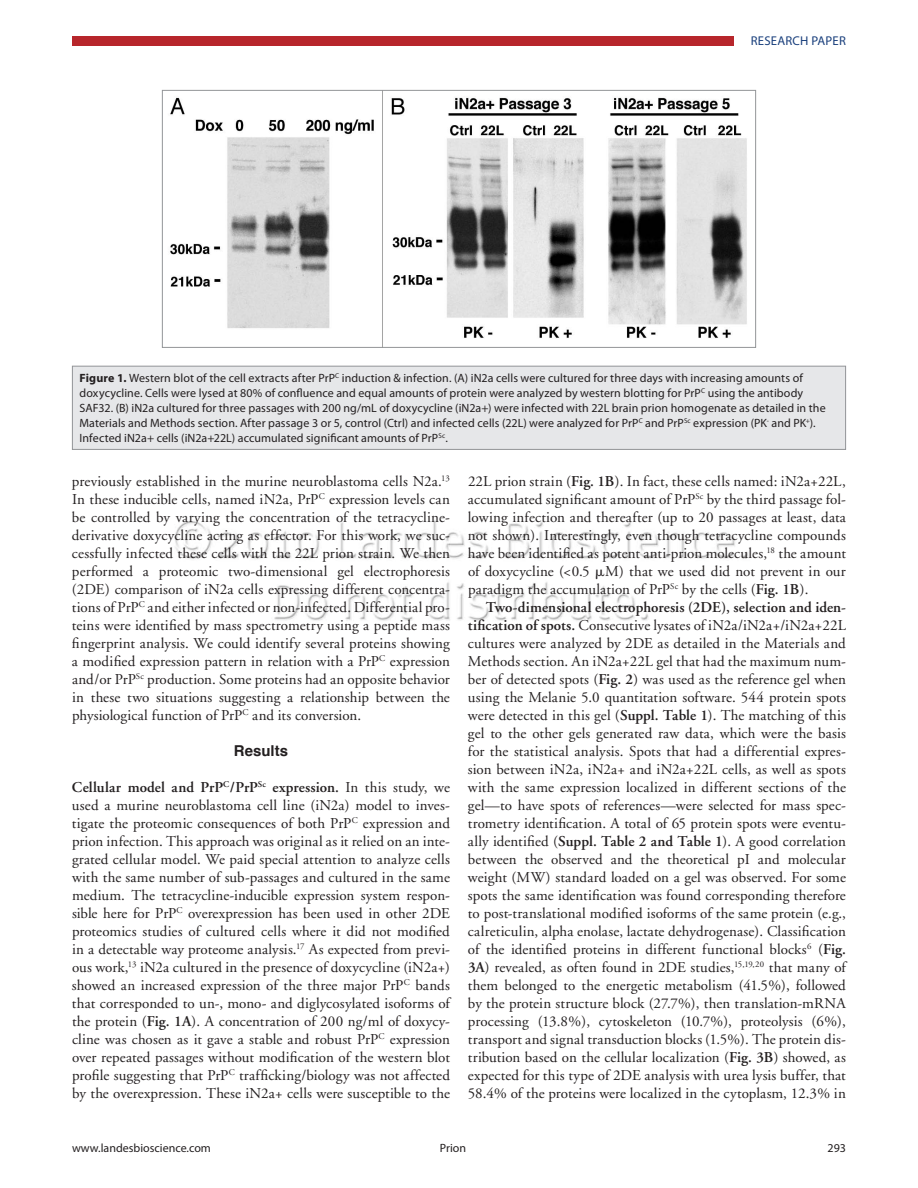
<style>
.page{position:relative;width:918px;height:1188px;background:#fff}
.page>*{position:absolute;margin:0;border:0;box-sizing:border-box;transform-origin:0 0}
.Body_text{font:15px/18px "Adobe Garamond";color:#231f20;text-align:justify}
.Body_text_First_Line{font:15px/18px "Adobe Garamond";letter-spacing:.005em;color:#231f20;text-align:justify}
.Heading{font:700 15px "Helvetica";color:#231f20}
.t1{font:12.75px "Myriad Pro";letter-spacing:.02em;color:#193f7c}
.t2{font:12px/15px "Myriad Pro";letter-spacing:.005em;color:#231f20}
.s1{font-weight:700}
.s2{font-weight:600}
.s3{font-family:"Universal Std Greekw Math Pi"}
</style>
<div class="page">
<img style="left:92px;top:119px;width:734px;height:502px">
<div style="left:72px;top:36px;width:662px;height:10px;background:#b7262b"></div>
<div style="left:72px;top:366px;width:774px;height:83px;background:#e6e7e9"></div>
<div style="left:72px;top:366px;width:774px;height:84px;border:1px solid #939598"></div>
<img style="left:164px;top:92px;width:590px;height:254px">
<div style="left:162px;top:90px;width:594px;height:258px;border:1px solid #939598"></div>
<p class="t1" style="left:751px;top:33px;width:97px">RESEARCH PAPER</p>
<p class="t2" style="left:80px;top:371px;width:748px"><span class="s1">Figure 1.</span> Western blot of the cell extracts after PrP<sup>C</sup> induction &amp; infection. (A) iN2a cells were cultured for three days with increasing amounts of doxycycline. Cells were lysed at 80% of confluence and equal amounts of protein were analyzed by western blotting for PrP<sup>C</sup> using the antibody SAF32. (B) iN2a cultured for three passages with 200 ng/mL of doxycycline (iN2a+) were infected with 22L brain prion homogenate as detailed in the Materials and Methods section. After passage 3 or 5, control (Ctrl) and infected cells (22L) were analyzed for PrP<sup>C</sup> and PrP<sup>Sc</sup> expression (PK<sup>-</sup> and PK<sup>+</sup>).<br>Infected iN2a+ cells (iN2a+22L) accumulated significant amounts of PrP<sup>Sc</sup>.</p>
<p class="Body_text" style="left:72px;top:473px;width:380px">previously established in the murine neuroblastoma cells N2a.<sup>13<br></sup>In these inducible cells, named iN2a, PrP<sup>C</sup> expression levels can be controlled by varying the concentration of the tetracycline&shy;derivative doxycycline acting as effector. For this work, we suc&shy;cessfully infected these cells with the 22L prion strain. We then performed a proteomic two-dimensional gel electrophoresis (2DE) comparison of iN2a cells expressing different concentra&shy;tions of PrP<sup>C</sup> and either infected or non-infected. Differential pro&shy;teins were identified by mass spectrometry using a peptide mass fingerprint analysis. We could identify several proteins showing a modified expression pattern in relation with a PrP<sup>C</sup> expression and/or PrP<sup>Sc</sup> production. Some proteins had an opposite behavior in these two situations suggesting a relationship between the physiological function of PrP<sup>C</sup> and its conversion.</p>
<p class="Heading" style="left:234px;top:739px;width:56px">Results</p>
<p class="Body_text_First_Line" style="left:72px;top:779px;width:380px"><span class="s2">Cellular model and PrP</span><sup>C</sup><span class="s2">/PrP</span><sup>Sc</sup> <span class="s2">expression.</span> In this study, we used a murine neuroblastoma cell line (iN2a) model to inves&shy;tigate the proteomic consequences of both PrP<sup>C</sup> expression and prion infection. This approach was original as it relied on an inte&shy;grated cellular model. We paid special attention to analyze cells with the same number of sub-passages and cultured in the same medium. The tetracycline-inducible expression system respon&shy;sible here for PrP<sup>C</sup> overexpression has been used in other 2DE proteomics studies of cultured cells where it did not modified in a detectable way proteome analysis.<sup>17</sup> As expected from previ&shy;ous work,<sup>13</sup> iN2a cultured in the presence of doxycycline (iN2a+) showed an increased expression of the three major PrP<sup>C</sup> bands that corresponded to un-, mono- and diglycosylated isoforms of the protein (<span class="s2">Fig. 1A</span>). A concentration of 200 ng/ml of doxycy&shy;cline was chosen as it gave a stable and robust PrP<sup>C</sup> expression over repeated passages without modification of the western blot profile suggesting that PrP<sup>C</sup> trafficking/biology was not affected by the overexpression. These iN2a+ cells were susceptible to the</p>
<p class="Body_text_First_Line" style="left:468px;top:473px;width:380px">22L prion strain (<span class="s2">Fig. 1B</span>). In fact, these cells named: iN2a+22L, accumulated significant amount of PrP<sup>Sc</sup> by the third passage fol&shy;lowing infection and thereafter (up to 20 passages at least, data not shown). Interestingly, even though tetracycline compounds have been identified as potent anti-prion molecules,<sup>18</sup> the amount of doxycycline (&lt;0.5 <span class="s3">μ</span>M) that we used did not prevent in our paradigm the accumulation of PrP<sup>Sc</sup> by the cells (<span class="s2">Fig. 1B</span>).</p>
<p class="Body_text" style="left:468px;top:599px;width:379px;text-indent:18px"><span class="s2">Two-dimensional electrophoresis (2DE), selection and iden&shy;tification of spots.</span> Consecutive lysates of iN2a/iN2a+/iN2a+22L cultures were analyzed by 2DE as detailed in the Materials and Methods section. An iN2a+22L gel that had the maximum num&shy;ber of detected spots (<span class="s2">Fig. 2</span>) was used as the reference gel when using the Melanie 5.0 quantitation software. 544 protein spots were detected in this gel (<span class="s2">Suppl. Table 1</span>). The matching of this gel to the other gels generated raw data, which were the basis for the statistical analysis. Spots that had a differential expres&shy;sion between iN2a, iN2a+ and iN2a+22L cells, as well as spots with the same expression localized in different sections of the gel—to have spots of references—were selected for mass spec&shy;trometry identification. A total of 65 protein spots were eventu&shy;ally identified (<span class="s2">Suppl. Table 2 and Table 1</span>). A good correlation between the observed and the theoretical pI and molecular weight (MW) standard loaded on a gel was observed. For some spots the same identification was found corresponding therefore to post-translational modified isoforms of the same protein (e.g., calreticulin, alpha enolase, lactate dehydrogenase). Classification of the identified proteins in different functional blocks<sup>6</sup> (<span class="s2">Fig.<br>3A</span>) revealed, as often found in 2DE studies,<sup>15,19,20</sup> that many of them belonged to the energetic metabolism (41.5%), followed by the protein structure block (27.7%), then translation-mRNA processing (13.8%), cytoskeleton (10.7%), proteolysis (6%), transport and signal transduction blocks (1.5%). The protein dis&shy;tribution based on the cellular localization (<span class="s2">Fig. 3B</span>) showed, as expected for this type of 2DE analysis with urea lysis buffer, that 58.4% of the proteins were localized in the cytoplasm, 12.3% in</p>
<p class="t2" style="left:72px;top:1140px;width:140px">www.landesbioscience.com</p>
<p class="t2" style="left:440px;top:1140px;width:28px">Prion</p>
<p class="t2" style="left:828px;top:1140px;width:20px">293</p>
</div>
